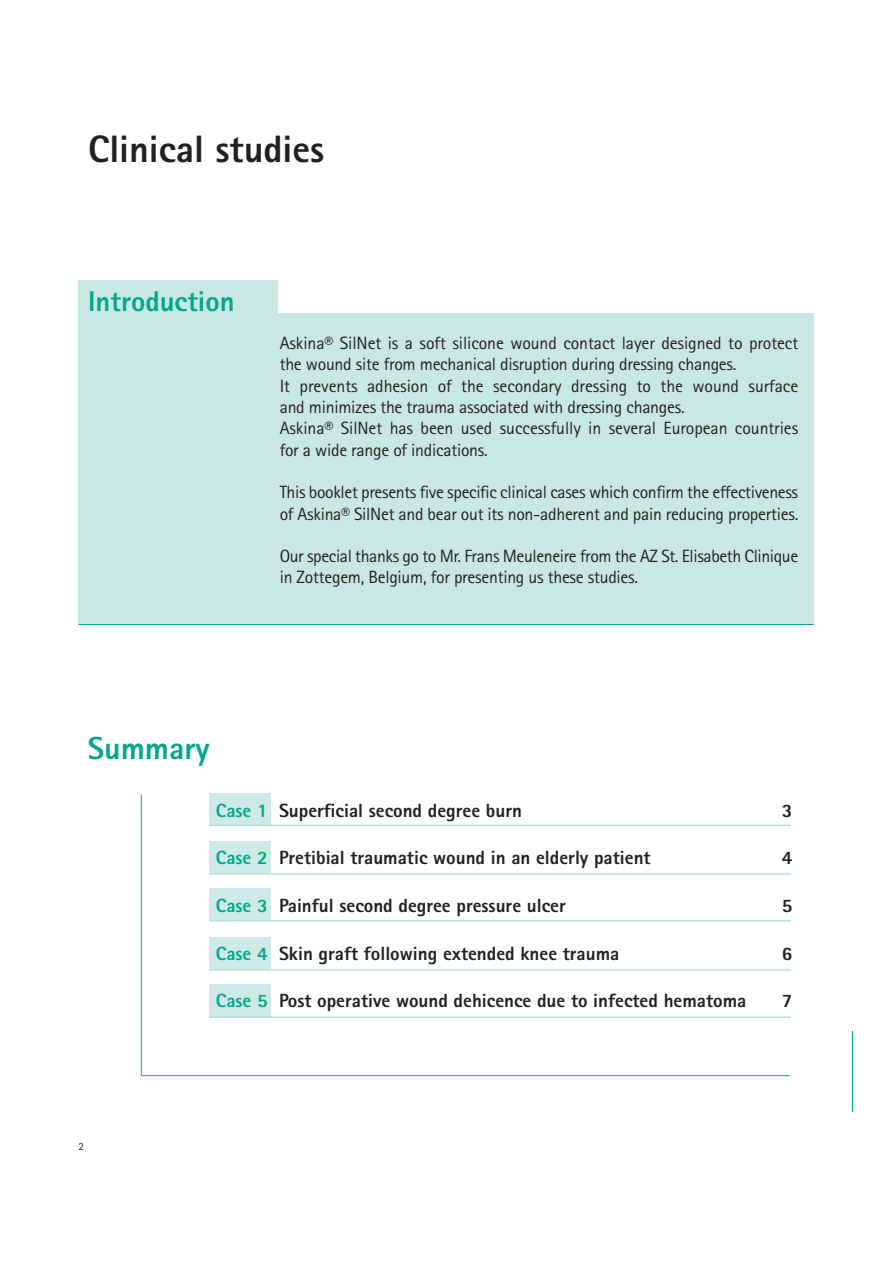
<style>
.page{position:relative;width:893px;height:1263px;background:#fff}
.page>*{position:absolute;margin:0;border:0;box-sizing:border-box;transform-origin:0 0}
.t1{font:800 38.25px "Rotis Sans Serif";color:#231f20}
.t2{font:800 31.8px "Rotis Sans Serif";color:#00a88e}
.t3{font:800 28.65px "Rotis Sans Serif";color:#00a88e}
.t4{font:800 19.05px "Rotis Sans Serif";color:#231f20}
.t5{font:17.7px/21.3px "Rotis Sans Serif";letter-spacing:-.015em;color:#231f20}
.t6{font:10.95px "Rotis Sans Serif";color:#231f20}
.s1{color:#00a88e}
</style>
<div class="page">
<hr style="left:852px;top:1031px;width:1px;height:80px;background:#00a88e">
<div style="left:78px;top:281px;width:736px;height:343px;background:#cae8e2"></div>
<div style="left:209px;top:793px;width:61px;height:33px;background:#cfeae4"></div>
<div style="left:209px;top:841px;width:61px;height:32px;background:#cfeae4"></div>
<div style="left:209px;top:888px;width:61px;height:33px;background:#cfeae4"></div>
<div style="left:209px;top:937px;width:61px;height:33px;background:#cfeae4"></div>
<div style="left:209px;top:984px;width:61px;height:33px;background:#cfeae4"></div>
<div style="left:279px;top:269px;width:573px;height:43px;background:#fff"></div>
<hr style="left:209px;top:825px;width:582px;height:1px;background:#b0ded6">
<hr style="left:209px;top:873px;width:582px;height:2px;background:#b0ded6">
<hr style="left:209px;top:920px;width:582px;height:1px;background:#b0ded6">
<hr style="left:209px;top:969px;width:582px;height:2px;background:#b0ded6">
<hr style="left:209px;top:1017px;width:582px;height:1px;background:#b0ded6">
<hr style="left:141px;top:794px;width:1px;height:282px;background:#00a88e">
<hr style="left:141px;top:1075px;width:649px;height:1px;background:#00a88e">
<hr style="left:78px;top:624px;width:736px;height:1px;background:#00a88e">
<h1 class="t1" style="left:88px;top:136px;width:238px">Clinical studies</h1>
<h3 class="t3" style="left:88px;top:291px;width:148px">Introduction</h3>
<p class="t5" style="left:280px;top:334px;width:520px">Askina® SilNet is a soft silicone wound contact layer designed to protect the wound site from mechanical disruption during dressing changes.<br>It prevents adhesion of the secondary dressing to the wound surface and minimizes the trauma associated with dressing changes.<br>Askina® SilNet has been used successfully in several European countries for a wide range of indications.</p>
<p class="t5" style="left:280px;top:483px;width:520px">This booklet presents five specific clinical cases which confirm the effectiveness of Askina® SilNet and bear out its non-adherent and pain reducing properties.</p>
<p class="t5" style="left:280px;top:547px;width:520px">Our special thanks go to Mr. Frans Meuleneire from the AZ St. Elisabeth Clinique in Zottegem, Belgium, for presenting us these studies.</p>
<h2 class="t2" style="left:88px;top:737px;width:123px">Summary</h2>
<p class="t6" style="left:78px;top:1142px;width:7px">2</p>
<p class="t4" style="left:216px;top:804px;width:308px"><span class="s1">Case 1</span> Superficial second degree burn</p>
<p class="t4" style="left:782px;top:804px;width:12px">3</p>
<p class="t4" style="left:216px;top:851px;width:436px"><span class="s1">Case 2</span> Pretibial traumatic wound in an elderly patient</p>
<p class="t4" style="left:782px;top:851px;width:12px">4</p>
<p class="t4" style="left:216px;top:899px;width:351px"><span class="s1">Case 3</span> Painful second degree pressure ulcer</p>
<p class="t4" style="left:782px;top:899px;width:12px">5</p>
<p class="t4" style="left:216px;top:947px;width:405px"><span class="s1">Case 4</span> Skin graft following extended knee trauma</p>
<p class="t4" style="left:782px;top:947px;width:12px">6</p>
<p class="t4" style="left:216px;top:994px;width:532px"><span class="s1">Case 5</span> Post operative wound dehicence due to infected hematoma</p>
<p class="t4" style="left:782px;top:994px;width:12px">7</p>
</div>
